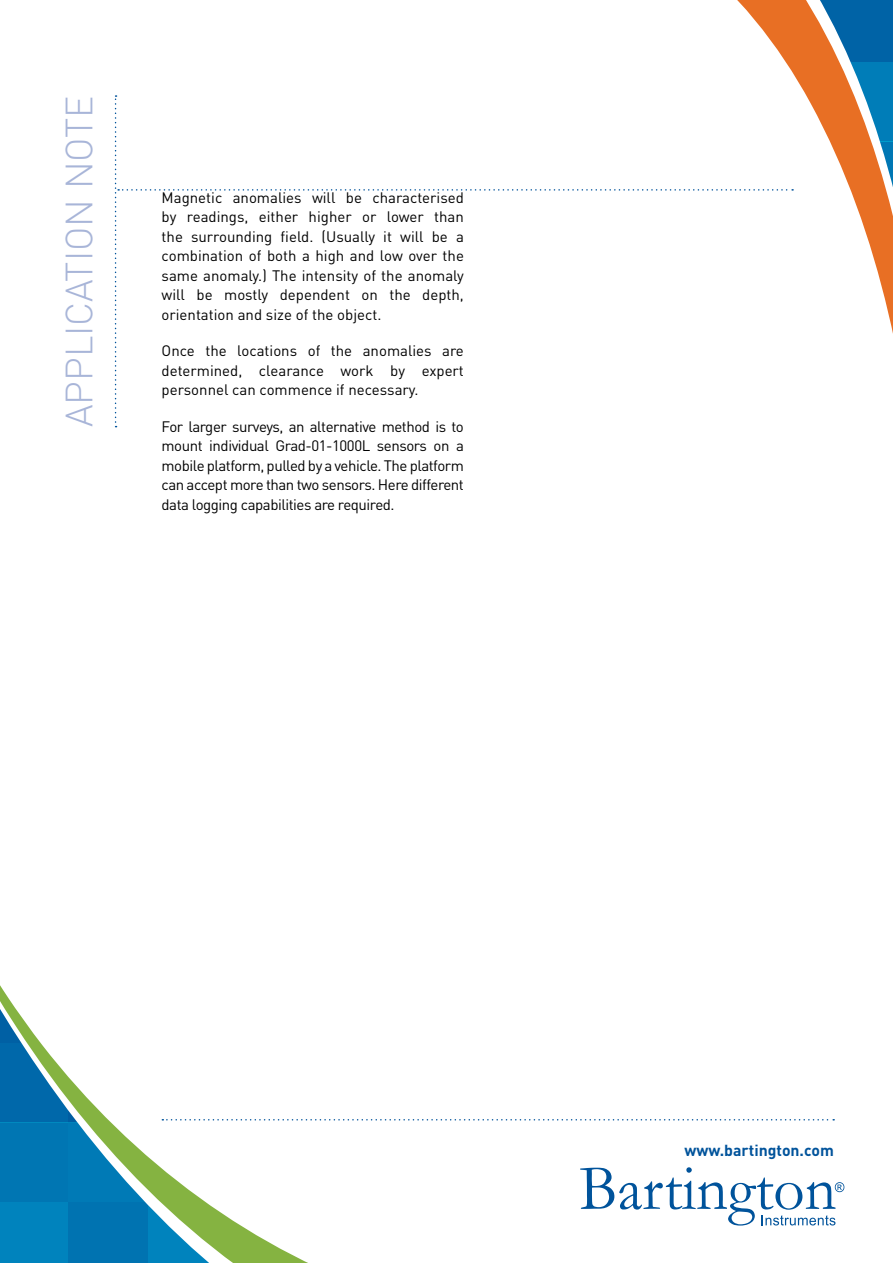
<style>
.page{position:relative;width:893px;height:1263px;background:#fff}
.page>*{position:absolute;margin:0;border:0;box-sizing:border-box;transform-origin:0 0}
.t1{font:300 37.5px "DINOT";color:#a8b5d8}
.t2{font:700 15.75px "DINOT";color:#00539b}
.t3{font:15px/19.5px "DINOT";color:#000;text-align:justify}
</style>
<div class="page">
<svg style="left:33px;top:1033px;width:751px;height:230px"></svg>
<svg style="left:0;top:985px;width:33px;height:278px;background:#2688b4"></svg>
<svg style="left:737px;top:0;width:156px;height:334px"></svg>
<svg style="left:580px;top:1167px;width:264px;height:58px"></svg>
<svg style="left:162px;top:1119px;width:672px;height:1px"></svg>
<svg style="left:115px;top:95px;width:678px;height:332px"></svg>
<h1 class="t1" style="left:56px;top:427px;width:333px;rotate:-90deg">APPLICATION NOTE</h1>
<p class="t3" style="left:162px;top:187px;width:304px">Magnetic anomalies will be characterised by readings, either higher or lower than the surrounding field. (Usually it will be a combination of both a high and low over the same anomaly.) The intensity of the anomaly will be mostly dependent on the depth, orientation and size of the object.</p>
<p class="t3" style="left:162px;top:341px;width:304px">Once the locations of the anomalies are determined, clearance work by expert personnel can commence if necessary.</p>
<p class="t3" style="left:162px;top:416px;width:304px">For larger surveys, an alternative method is to mount individual Grad-01-1000L sensors on a mobile platform, pulled by a vehicle. The platform can accept more than two sensors. Here different data logging capabilities are required.</p>
<p class="t2" style="left:684px;top:1140px;width:151px">www.bartington.com</p>
</div>
